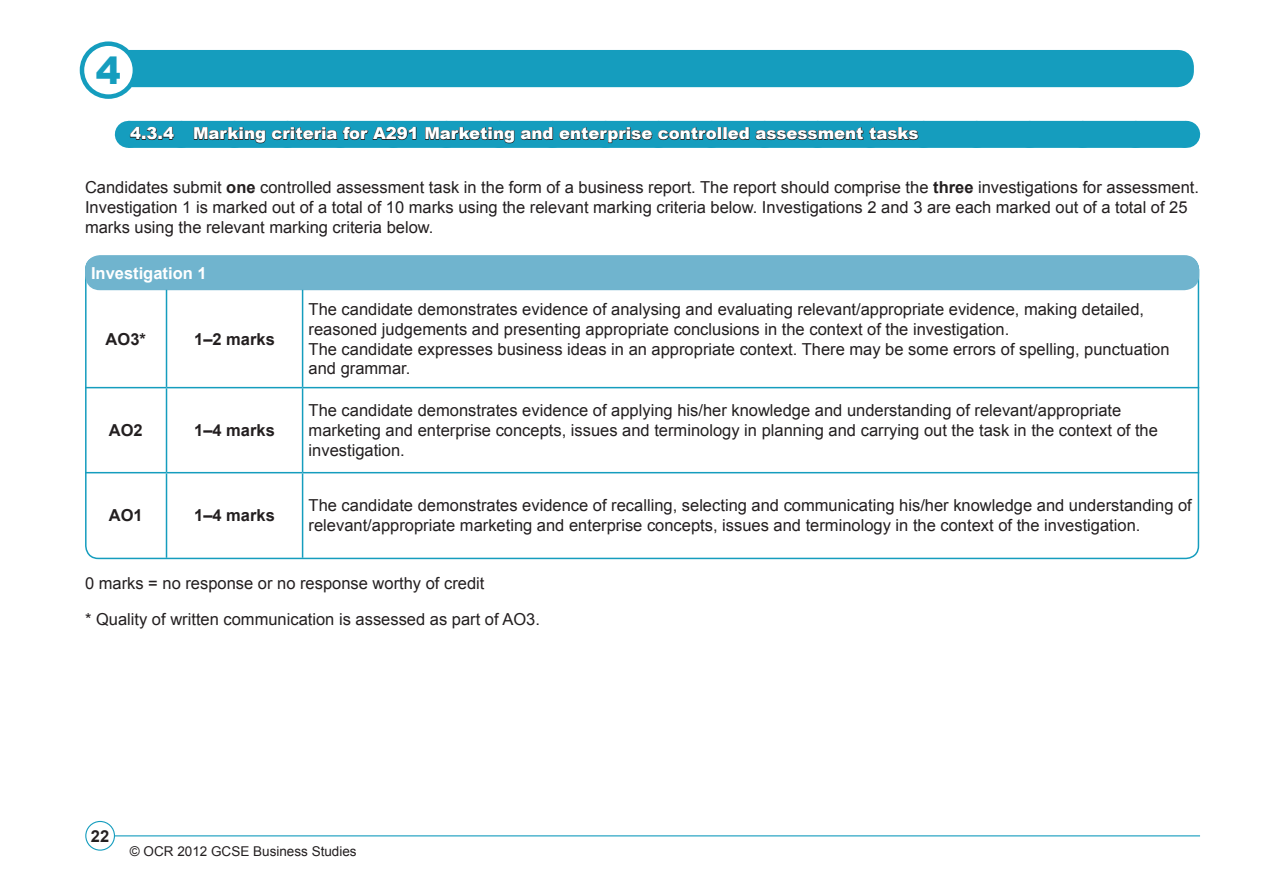
<style>
.page{position:relative;width:1263px;height:893px;background:#fff}
.page>*{position:absolute;margin:0;border:0;box-sizing:border-box;transform-origin:0 0}
.Body_Text{font:900 37.5px "Arial";color:#159dbe}
.Body_Text-2{font:16.5px/19.8px "Arial";color:#231f20}
.Heading_3{font:900 16.5px "Arial";color:#fff}
.Body_Text-3{font:700 16.5px "Arial";color:#231f20}
.Body_Text-4{font:700 16.5px "Arial";color:#fff}
.t1{font:13.5px "Arial";color:#231f20}
.s1{font-weight:700}
</style>
<div class="page">
<div style="left:109px;top:50px;width:1085px;height:37px;background:#159dbe;border-radius:16px"></div>
<div style="left:82px;top:44px;width:53px;height:53px;background:#fff;border-radius:50%"></div>
<div style="left:80px;top:41px;width:57px;height:58px;border:4px solid #159dbe;border-radius:50%"></div>
<hr style="left:114px;top:835px;width:1086px;height:1px;background:#159dbe">
<div style="left:85px;top:821px;width:30px;height:30px;border:1px solid #159dbe;border-radius:50%"></div>
<div style="left:85px;top:255px;width:1114px;height:35px;background:#70b4ce;border-radius:15px"></div>
<div style="left:128px;top:121px;width:1058px;height:27px;background:#159dbe"></div>
<svg style="left:1186px;top:121px;width:1px;height:27px"></svg>
<svg style="left:129px;top:126px;width:45px;height:22px"></svg>
<svg style="left:184px;top:126px;width:975px;height:22px"></svg>
<hr style="left:166px;top:290px;width:1px;height:97px;background:#159dbe">
<hr style="left:302px;top:290px;width:1px;height:97px;background:#159dbe">
<hr style="left:85px;top:387px;width:81px;height:1px;background:#159dbe">
<hr style="left:166px;top:388px;width:1px;height:84px;background:#159dbe">
<hr style="left:166px;top:387px;width:137px;height:1px;background:#159dbe">
<hr style="left:302px;top:388px;width:1px;height:84px;background:#159dbe">
<hr style="left:303px;top:387px;width:896px;height:1px;background:#159dbe">
<hr style="left:85px;top:472px;width:81px;height:1px;background:#159dbe">
<hr style="left:166px;top:473px;width:1px;height:85px;background:#159dbe">
<hr style="left:166px;top:472px;width:137px;height:1px;background:#159dbe">
<hr style="left:302px;top:473px;width:1px;height:85px;background:#159dbe">
<hr style="left:303px;top:472px;width:896px;height:1px;background:#159dbe">
<p class="Body_Text" style="left:96px;top:43px;width:27px">4</p>
<p class="Heading_3" style="left:130px;top:122px;width:790px">4.3.4 Marking criteria for A291 Marketing and enterprise controlled assessment tasks</p>
<p class="Body_Text-2" style="left:85px;top:178px;width:1115px">Candidates submit <span class="s1">one</span> controlled assessment task in the form of a business report. The report should comprise the <span class="s1">three</span> investigations for assessment.<br>Investigation 1 is marked out of a total of 10 marks using the relevant marking criteria below. Investigations 2 and 3 are each marked out of a total of 25 marks using the relevant marking criteria below.</p>
<p class="Body_Text-4" style="left:91px;top:262px;width:117px">Investigation 1</p>
<p class="Body_Text-3" style="left:106px;top:328px;width:42px">AO3*</p>
<p class="Body_Text-3" style="left:194px;top:328px;width:82px">1–2 marks</p>
<p class="Body_Text-3" style="left:109px;top:419px;width:35px">AO2</p>
<p class="Body_Text-3" style="left:194px;top:419px;width:82px">1–4 marks</p>
<p class="Body_Text-2" style="left:309px;top:299px;width:862px">The candidate demonstrates evidence of analysing and evaluating relevant/appropriate evidence, making detailed, reasoned judgements and presenting appropriate conclusions in the context of the investigation.<br>The candidate expresses business ideas in an appropriate context. There may be some errors of spelling, punctuation and grammar.</p>
<p class="Body_Text-2" style="left:309px;top:401px;width:851px">The candidate demonstrates evidence of applying his/her knowledge and understanding of relevant/appropriate marketing and enterprise concepts, issues and terminology in planning and carrying out the task in the context of the investigation.</p>
<p class="Body_Text-3" style="left:109px;top:505px;width:35px">AO1</p>
<p class="Body_Text-3" style="left:194px;top:505px;width:82px">1–4 marks</p>
<p class="Body_Text-2" style="left:309px;top:496px;width:885px">The candidate demonstrates evidence of recalling, selecting and communicating his/her knowledge and understanding of relevant/appropriate marketing and enterprise concepts, issues and terminology in the context of the investigation.</p>
<p class="Body_Text-2" style="left:85px;top:573px;width:401px">0 marks = no response or no response worthy of credit</p>
<p class="Body_Text-2" style="left:85px;top:610px;width:456px">* Quality of written communication is assessed as part of AO3.</p>
<p class="Body_Text-3" style="left:91px;top:825px;width:20px">22</p>
<p class="t1" style="left:130px;top:842px;width:228px">© OCR 2012 GCSE Business Studies</p>
</div>
